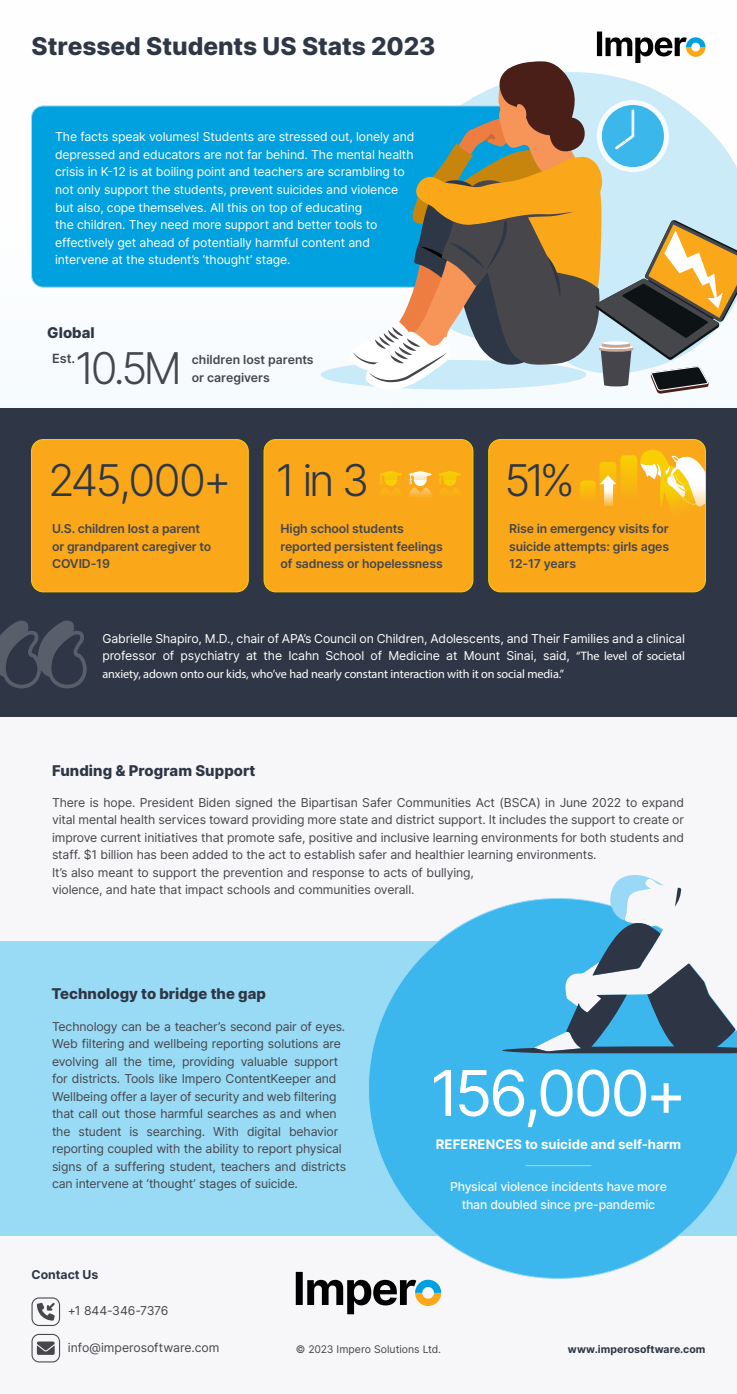
<style>
.page{position:relative;width:737px;height:1394px;background:#fff}
.page>*{position:absolute;margin:0;border:0;box-sizing:border-box;transform-origin:0 0}
.t1{font:63px "Inter";letter-spacing:-.05em;color:#fff}
.t2{font:300 43.75px "Inter";letter-spacing:-.065em;color:#2f3746}
.t3{font:300 43.75px "Inter";color:#46464c}
.t4{font:800 24.5px "Inter";letter-spacing:-.005em;color:#2f3746}
.t5{font:800 14.79px "Inter";letter-spacing:.005em;color:#2e3645}
.t6{font:700 13.12px "Inter";letter-spacing:.005em;color:#fff}
.t7{font:600 12.69px "Inter";color:#46464c}
.t8{font:12.25px/17.5px "Inter";letter-spacing:-.01em;color:#46464b}
.t9{font:12.25px/17.5px "Inter";letter-spacing:-.01em;color:#fff}
.t10{font:600 12.25px/17.5px "Inter";letter-spacing:-.01em;color:#45464b}
.t11{font:12.25px "Myriad Pro";letter-spacing:-.01em;color:#fff}
.t12{font:500 12.25px/17.5px "Inter";letter-spacing:-.01em;color:#f6fbfe;text-align:center}
.t13{font:600 12.25px/17.5px "Inter";color:#46464c}
.t14{font:700 12.25px "Inter";color:#2e3645}
.t15{font:10.5px "Inter";color:#46464b}
.t16{font:700 10.5px "Inter";letter-spacing:.005em;color:#2e3645}
.s1{font-family:"Myriad Pro"}
</style>
<div class="page">
<div style="left:320px;top:360px;width:266px;height:29px;background:#c8eaf9;border-radius:50%"></div>
<div style="left:32px;top:106px;width:500px;height:181px;background:#00a1de;border-radius:12px"></div>
<div style="left:0;top:408px;width:737px;height:309px;background:#2f3746"></div>
<svg style="left:348px;top:31px;width:389px;height:363px"></svg>
<div style="left:32px;top:439px;width:216px;height:153px;background:#faa81a;border-radius:12px"></div>
<div style="left:31px;top:439px;width:218px;height:153px;border:1px solid #f8d002;border-radius:12px"></div>
<div style="left:264px;top:439px;width:209px;height:153px;background:#faa81a;border-radius:12px"></div>
<div style="left:263px;top:439px;width:210px;height:153px;border:1px solid #f8d002;border-radius:12px"></div>
<div style="left:488px;top:439px;width:217px;height:153px;background:#faa81a;border-radius:12px"></div>
<div style="left:488px;top:439px;width:218px;height:153px;border:1px solid #f8d002;border-radius:12px"></div>
<svg style="left:409px;top:471px;width:23px;height:26px"></svg>
<svg style="left:379px;top:471px;width:23px;height:20px"></svg>
<svg style="left:438px;top:471px;width:23px;height:20px"></svg>
<svg style="left:640px;top:449px;width:65px;height:66px"></svg>
<div style="left:620px;top:455px;width:17px;height:50px;background:linear-gradient(to bottom,#f8d001,#faa61b);border-radius:4px"></div>
<svg style="left:599px;top:462px;width:17px;height:43px"></svg>
<svg style="left:603px;top:484px;width:9px;height:21px"></svg>
<svg style="left:599px;top:475px;width:17px;height:9px"></svg>
<svg style="left:580px;top:480px;width:15px;height:25px"></svg>
<div style="left:0;top:717px;width:737px;height:676px;background:#f7f7fa"></div>
<svg style="left:31px;top:1297px;width:29px;height:28px"></svg>
<svg style="left:31px;top:1333px;width:29px;height:29px"></svg>
<svg style="left:296px;top:1271px;width:145px;height:43px"></svg>
<div style="left:0;top:941px;width:737px;height:294px;background:#99daf5"></div>
<svg style="left:368px;top:945px;width:369px;height:333px"></svg>
<hr style="left:525px;top:1165px;width:66px;height:1px;background:#99d8f5">
<svg style="left:435px;top:875px;width:302px;height:178px"></svg>
<svg style="left:0;top:620px;width:87px;height:68px"></svg>
<h3 class="t4" style="left:32px;top:29px;width:405px">Stressed Students US Stats 2023</h3>
<p class="t9" style="left:55px;top:128px;width:361px">The facts speak volumes! Students are stressed out, lonely and depressed and educators are not far behind. The mental health crisis in K-12 is at boiling point and teachers are scrambling to not only support the students, prevent suicides and violence but also, cope themselves. All this on top of educating<br>the children. They need more support and better tools to effectively get ahead of potentially harmful content and intervene at the student’s ‘thought’ stage.</p>
<p class="t5" style="left:47px;top:322px;width:49px">Global</p>
<p class="t7" style="left:52px;top:349px;width:25px">Est.</p>
<h2 class="t3" style="left:75px;top:336px;width:108px">10.5M</h2>
<p class="t13" style="left:192px;top:350px;width:123px">children lost parents or caregivers</p>
<h2 class="t2" style="left:48px;top:448px;width:322px">245,000+ 1 in 3</h2>
<h2 class="t2" style="left:504px;top:448px;width:72px">51%</h2>
<p class="t10" style="left:52px;top:519px;width:161px">U.S. children lost a parent or grandparent caregiver to<br>COVID-19</p>
<p class="t10" style="left:281px;top:519px;width:164px">High school students reported persistent feelings of sadness or hopelessness</p>
<p class="t10" style="left:509px;top:519px;width:161px;text-align:justify">Rise in emergency visits for suicide attempts: girls ages 12-17 years</p>
<p class="t9" style="left:102px;top:629px;width:584px">Gabrielle Shapiro, M.D., chair of APA’s Council on Children, Adolescents, and Their Families and a clinical professor of psychiatry at the Icahn School of Medicine at Mount Sinai, said, <span class="s1">“The level of societal</span></p>
<p class="t11" style="left:102px;top:666px;width:463px">anxiety, adown onto our kids, who’ve had nearly constant interaction with it on social media.”</p>
<p class="t5" style="left:52px;top:759px;width:205px">Funding &amp; Program Support</p>
<p class="t8" style="left:52px;top:793px;width:633px">There is hope. President Biden signed the Bipartisan Safer Communities Act (BSCA) in June 2022 to expand vital mental health services toward providing more state and district support. It includes the support to create or improve current initiatives that promote safe, positive and inclusive learning environments for both students and staff. $1 billion has been added to the act to establish safer and healthier learning environments.<br>It’s also meant to support the prevention and response to acts of bullying,<br>violence, and hate that impact schools and communities overall.</p>
<p class="t5" style="left:51px;top:982px;width:216px">Technology to bridge the gap</p>
<p class="t8" style="left:52px;top:1017px;width:296px">Technology can be a teacher’s second pair of eyes.<br>Web filtering and wellbeing reporting solutions are evolving all the time, providing valuable support for districts. Tools like Impero ContentKeeper and Wellbeing offer a layer of security and web filtering that call out those harmful searches as and when the student is searching. With digital behavior reporting coupled with the ability to report physical signs of a suffering student, teachers and districts can intervene at ‘thought’ stages of suicide.</p>
<p class="t14" style="left:32px;top:1265px;width:68px">Contact Us</p>
<h1 class="t1" style="left:430px;top:1047px;width:258px">156,000+</h1>
<p class="t6" style="left:436px;top:1134px;width:247px">REFERENCES to suicide and self-harm</p>
<p class="t12" style="left:450px;top:1177px;width:218px">Physical violence incidents have more than doubled since pre-pandemic</p>
<p class="t8" style="left:68px;top:1301px;width:102px">+1 844-346-7376</p>
<p class="t8" style="left:68px;top:1337px;width:153px">info@imperosoftware.com</p>
<p class="t15" style="left:296px;top:1341px;width:147px">© 2023 Impero Solutions Ltd.</p>
<p class="t16" style="left:568px;top:1341px;width:139px">www.imperosoftware.com</p>
</div>
